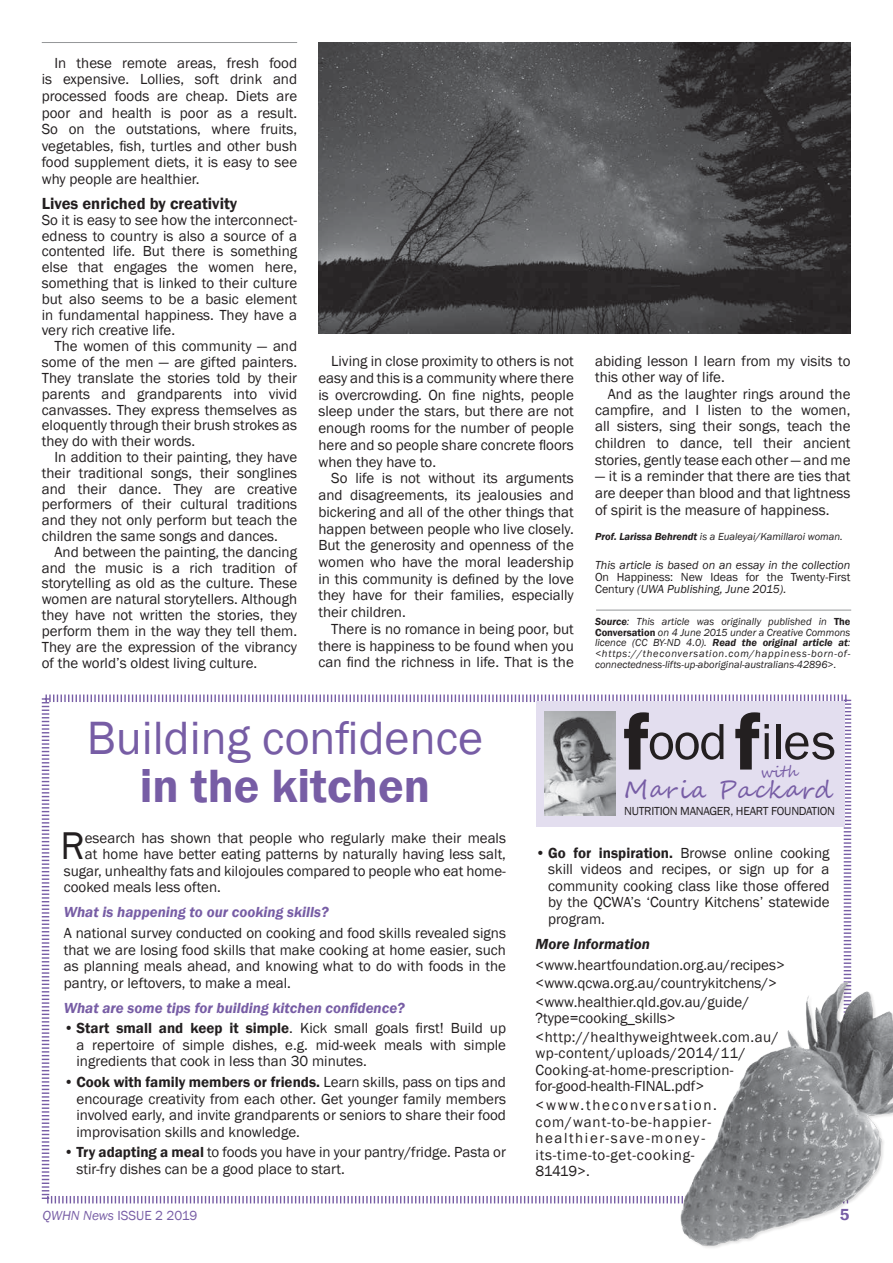
<style>
.page{position:relative;width:893px;height:1263px;background:#fff}
.page>*{position:absolute;margin:0;border:0;box-sizing:border-box;transform-origin:0 0}
.t1{font:52.5px "Franklin Gothic";letter-spacing:-.02em;color:#231f20}
.t2{font:48px "Franklin Gothic";color:#775da5}
.t3{font:600 48px "Franklin Gothic";color:#775da5}
.t4{font:39.75px "Franklin Gothic";color:#231f20}
.t5{font:24px "Segoe Script";letter-spacing:.05em;color:#775da5}
.t6{font:600 16.5px "Franklin Gothic";color:#231f20}
.t7{font:600 16.5px "Franklin Gothic";color:#775da5}
.t8{font:15px/15.8px "Franklin Gothic";color:#231f20;text-align:justify}
.t9{font:15px/16.5px "Franklin Gothic";letter-spacing:.07em;color:#231f20}
.t10{font:15px/16.5px "Franklin Gothic";letter-spacing:.02em;color:#231f20}
.t11{font:italic 600 15px "Franklin Gothic";color:#775da5}
.t12{font:15px/18.6px "Franklin Gothic";letter-spacing:.03em;color:#231f20}
.t13{font:italic 600 15px "Franklin Gothic";color:#231f20}
.t14{font:15px "Segoe Script";color:#775da5}
.t15{font:13.5px "Franklin Gothic";color:#775da5}
.t16{font:12px/12.1px "Franklin Gothic";color:#231f20}
.t17{font:italic 12px "Franklin Gothic";color:#231f20}
.t18{font:12px "Franklin Gothic";letter-spacing:-.02em;color:#231f20}
.t19{font:italic 10.5px/10.6px "Franklin Gothic";color:#231f20;text-align:justify}
.s1{font-weight:600}
.s2{font-style:italic}
.s3{font-weight:600;font-style:normal}
.s4{font-weight:600;font-size:82.5px}
</style>
<div class="page">
<hr style="left:596px;top:610px;width:255px;height:1px;background:#949698">
<svg style="left:41px;top:694px;width:811px;height:510px"></svg>
<div style="left:536px;top:701px;width:308px;height:126px;background:#e3deef"></div>
<img style="left:544px;top:711px;width:71px;height:104px">
<img style="left:660px;top:963px;width:233px;height:285px">
<img style="left:319px;top:43px;width:531px;height:290px">
<hr style="left:42px;top:42px;width:255px;height:1px;background:#949698">
<p class="t8" style="left:42px;top:55px;width:257px;line-height:16.5px;text-indent:13px">In these remote areas, fresh food is expensive. Lollies, soft drink and processed foods are cheap. Diets are poor and health is poor as a result.<br>So on the outstations, where fruits, vegetables, fish, turtles and other bush food supplement diets, it is easy to see why people are healthier.</p>
<p class="t6" style="left:42px;top:193px;width:197px">Lives enriched by creativity</p>
<p class="t8" style="left:42px;top:212px;width:257px">So it is easy to see how the interconnect&shy;edness to country is also a source of a contented life. But there is something else that engages the women here, something that is linked to their culture but also seems to be a basic element in fundamental happiness. They have a very rich creative life.</p>
<p class="t8" style="left:42px;top:339px;width:257px;text-indent:13px">The women of this community — and some of the men — are gifted painters.<br>They translate the stories told by their parents and grandparents into vivid canvasses. They express themselves as eloquently through their brush strokes as they do with their words.</p>
<p class="t8" style="left:42px;top:449px;width:257px;text-indent:13px">In addition to their painting, they have their traditional songs, their songlines and their dance. They are creative performers of their cultural traditions and they not only perform but teach the children the same songs and dances.</p>
<p class="t8" style="left:42px;top:544px;width:257px;text-indent:13px">And between the painting, the dancing and the music is a rich tradition of storytelling as old as the culture. These women are natural storytellers. Although they have not written the stories, they perform them in the way they tell them.<br>They are the expression of the vibrancy of the world’s oldest living culture.</p>
<p class="t8" style="left:318px;top:353px;width:257px;line-height:16.8px;text-indent:13px">Living in close proximity to others is not easy and this is a community where there is overcrowding. On fine nights, people sleep under the stars, but there are not enough rooms for the number of people here and so people share concrete floors when they have to.</p>
<p class="t8" style="left:318px;top:470px;width:257px;line-height:16.6px;text-indent:13px">So life is not without its arguments and disagreements, its jealousies and bickering and all of the other things that happen between people who live closely.<br>But the generosity and openness of the women who have the moral leadership in this community is defined by the love they have for their families, especially their children.</p>
<p class="t8" style="left:318px;top:621px;width:257px;line-height:16.8px;text-indent:13px">There is no romance in being poor, but there is happiness to be found when you can find the richness in life. That is the</p>
<h2 class="t2" style="left:87px;top:708px;width:398px">Building confidence</h2>
<h2 class="t3" style="left:140px;top:756px;width:292px">in the kitchen</h2>
<p class="t8" style="left:595px;top:353px;width:257px;line-height:16.2px">abiding lesson I learn from my visits to this other way of life.</p>
<p class="t8" style="left:595px;top:386px;width:257px;line-height:16.5px;text-indent:13px">And as the laughter rings around the campfire, and I listen to the women, all sisters, sing their songs, teach the children to dance, tell their ancient stories, gently tease each other — and me</p>
<p class="t8" style="left:595px;top:468px;width:257px;line-height:16.6px">— it is a reminder that there are ties that are deeper than blood and that lightness of spirit is the measure of happiness.</p>
<p class="t19" style="left:595px;top:531px;width:249px"><span class="s1">Prof. Larissa Behrendt</span> is a Eualeyai/Kamillaroi woman.</p>
<p class="t17" style="left:595px;top:557px;width:257px">This article is based on an essay in the collection</p>
<p class="t16" style="left:595px;top:571px;width:257px">On Happiness: New Ideas for the Twenty-First<br>Century <span class="s2">(UWA Publishing, June 2015).</span></p>
<p class="t19" style="left:595px;top:616px;width:257px"><span class="s1">Source</span>: This article was originally published in <span class="s3">The Conversation</span> on 4 June 2015 under a Creative Commons licence (CC BY-ND 4.0). <span class="s1">Read the original article at</span>: &lt;https://theconversation.com/happiness-born-of&shy;connectedness-lifts-up-aboriginal-australians-42896&gt;.</p>
<h1 class="t1" style="left:623px;top:709px;width:214px"><span class="s4">f</span>ood <span class="s4">f</span>iles</h1>
<p class="t14" style="left:760px;top:760px;width:38px">with</p>
<h3 class="t5" style="left:624px;top:770px;width:209px">Maria Packard</h3>
<p class="t18" style="left:624px;top:803px;width:213px">NUTRITION MANAGER, HEART FOUNDATION</p>
<h3 class="t4" style="left:60px;top:821px;width:26px">R</h3>
<p class="t8" style="left:85px;top:830px;width:423px">esearch has shown that people who regularly make their meals</p>
<p class="t8" style="left:85px;top:847px;width:423px">at home have better eating patterns by naturally having less salt,</p>
<p class="t8" style="left:64px;top:863px;width:444px">sugar, unhealthy fats and kilojoules compared to people who eat home-</p>
<p class="t8" style="left:64px;top:880px;width:159px">cooked meals less often.</p>
<p class="t11" style="left:64px;top:903px;width:266px">What is happening to our cooking skills?</p>
<p class="t8" style="left:64px;top:925px;width:444px;line-height:16.5px">A national survey conducted on cooking and food skills revealed signs that we are losing food skills that make cooking at home easier, such as planning meals ahead, and knowing what to do with foods in the pantry, or leftovers, to make a meal.</p>
<p class="t11" style="left:64px;top:998px;width:343px">What are some tips for building kitchen confidence?</p>
<p class="t8" style="left:77px;top:1020px;width:431px;line-height:16.5px;text-indent:-13px"><span class="s1">• Start small and keep it simple</span>. Kick small goals first! Build up a repertoire of simple dishes, e.g. mid-week meals with simple ingredients that cook in less than 30 minutes.</p>
<p class="t8" style="left:77px;top:1074px;width:431px;line-height:16.5px;text-indent:-13px"><span class="s1">• Cook with family members or friends.</span> Learn skills, pass on tips and encourage creativity from each other. Get younger family members involved early, and invite grandparents or seniors to share their food improvisation skills and knowledge.</p>
<p class="t8" style="left:77px;top:1144px;width:431px;line-height:16.5px;text-indent:-13px"><span class="s1">• Try adapting a meal</span> to foods you have in your pantry/fridge. Pasta or stir-fry dishes can be a good place to start.</p>
<p class="t8" style="left:548px;top:845px;width:283px;line-height:16.5px;text-indent:-13px"><span class="s1">• Go for inspiration.</span> Browse online cooking skill videos and recipes, or sign up for a community cooking class like those offered by the QCWA’s ‘Country Kitchens’ statewide program.</p>
<p class="t13" style="left:535px;top:934px;width:116px">More Information</p>
<p class="t8" style="left:535px;top:955px;width:251px;line-height:18.6px;text-align:left">&lt;www.heartfoundation.org.au/recipes&gt; &lt;www.qcwa.org.au/countrykitchens/&gt; &lt;www.healthier.qld.gov.au/guide/</p>
<p class="t12" style="left:535px;top:1009px;width:244px">?type=cooking_skills&gt; &lt;http://healthyweightweek.com.au/</p>
<p class="t10" style="left:535px;top:1045px;width:211px">wp-content/uploads/2014/11/<br>Cooking-at-home-prescription&shy;for-good-health-FINAL.pdf&gt;</p>
<p class="t9" style="left:535px;top:1097px;width:183px">&lt;www.theconversation. com/want-to-be-happier&shy;healthier-save-money&shy;its-time-to-get-cooking-<br>81419&gt;.</p>
<p class="t15" style="left:43px;top:1207px;width:156px"><span class="s2">QWHN News</span> ISSUE 2 2019</p>
<p class="t7" style="left:840px;top:1205px;width:11px">5</p>
</div>
